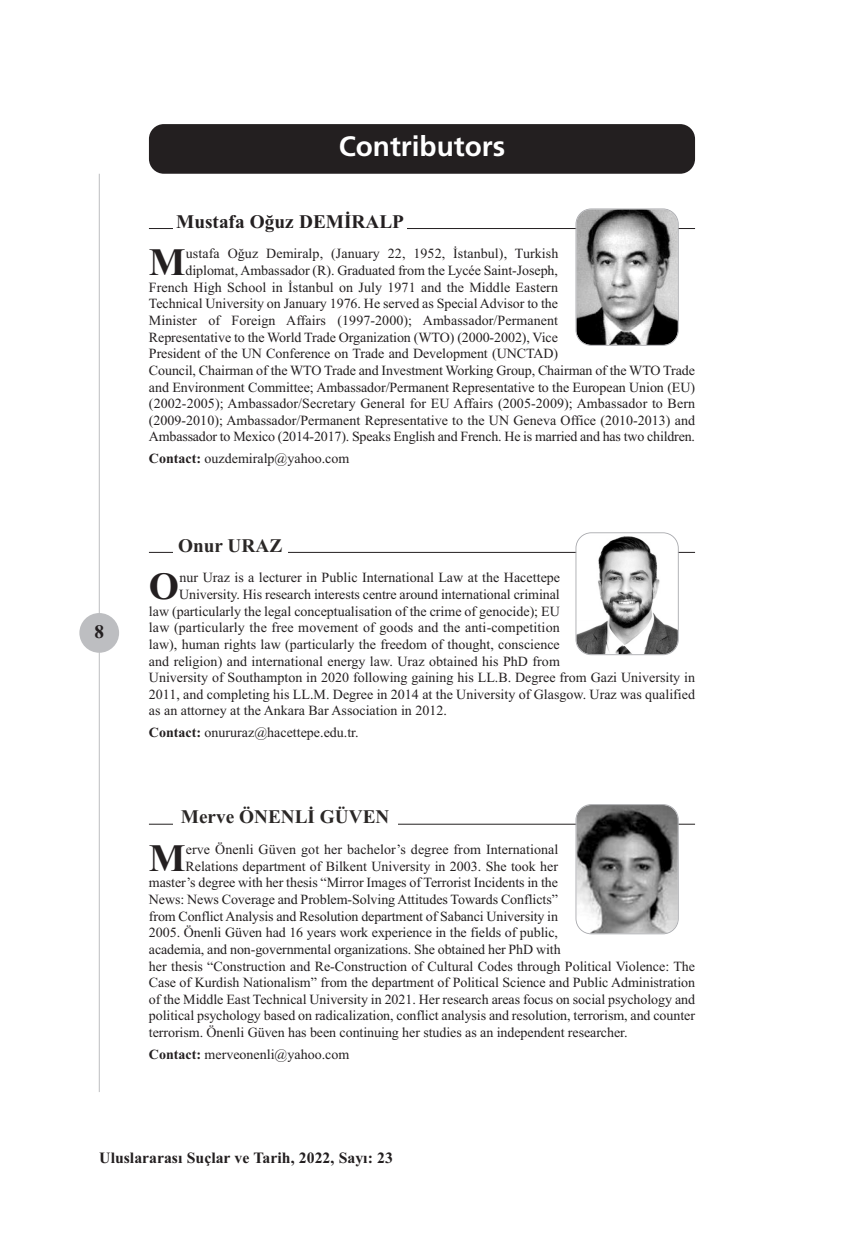
<style>
.page{position:relative;width:844px;height:1241px;background:#fff}
.page>*{position:absolute;margin:0;border:0;box-sizing:border-box;transform-origin:0 0}
.t1{font:700 38.85px "Times New Roman";color:#231f20}
.t2{font:700 28px "Frutiger LT Com";color:#fff}
.t3{font:700 19.25px "Times New Roman";color:#2a2726}
.t4{font:700 19.25px "Times New Roman";color:#231f20}
.t5{font:700 15.75px "Times New Roman";color:#231f20}
.t6{font:14px "Times New Roman";letter-spacing:-.005em;color:#231f20}
.s1{font-weight:700}
</style>
<div class="page">
<hr style="left:99px;top:174px;width:1px;height:917px;background:#bdbec1">
<div style="left:79px;top:613px;width:40px;height:39px;background:#bdbec1;border-radius:50%"></div>
<div style="left:149px;top:124px;width:545px;height:50px;background:#231f20;border-radius:15px"></div>
<hr style="left:149px;top:228px;width:545px;height:1px;background:#231f20">
<div style="left:173px;top:214px;width:234px;height:31px;background:#fff"></div>
<img style="left:576px;top:209px;width:101px;height:136px;border-radius:15px">
<div style="left:575px;top:208px;width:103px;height:138px;border:2px solid #a8a9ad;border-radius:16px"></div>
<hr style="left:149px;top:823px;width:545px;height:1px;background:#231f20">
<div style="left:173px;top:810px;width:224px;height:31px;background:#fff"></div>
<img style="left:576px;top:804px;width:101px;height:129px;border-radius:15px">
<div style="left:575px;top:804px;width:103px;height:130px;border:2px solid #a8a9ad;border-radius:16px"></div>
<hr style="left:149px;top:552px;width:545px;height:1px;background:#231f20">
<div style="left:173px;top:538px;width:114px;height:31px;background:#fff"></div>
<img style="left:576px;top:533px;width:101px;height:121px;border-radius:15px">
<div style="left:575px;top:532px;width:103px;height:123px;border:2px solid #a8a9ad;border-radius:16px"></div>
<h2 class="t2" style="left:338px;top:130px;width:168px">Contributors</h2>
<h3 class="t4" style="left:176px;top:215px;width:229px">Mustafa Oğuz DEMİRALP</h3>
<h1 class="t1" style="left:149px;top:249px;width:38px">M</h1>
<p class="t6" style="left:186px;top:248px;width:374px">ustafa Oğuz Demiralp, (January 22, 1952, İstanbul), Turkish</p>
<p class="t6" style="left:185px;top:265px;width:374px">diplomat, Ambassador (R). Graduated from the Lycée Saint-Joseph,</p>
<p class="t6" style="left:149px;top:282px;width:410px">French High School in İstanbul on July 1971 and the Middle Eastern</p>
<p class="t6" style="left:149px;top:298px;width:410px">Technical University on January 1976. He served as Special Advisor to the</p>
<p class="t6" style="left:149px;top:315px;width:410px">Minister of Foreign Affairs (1997-2000); Ambassador/Permanent</p>
<p class="t6" style="left:149px;top:332px;width:410px">Representative to the World Trade Organization (WTO) (2000-2002), Vice</p>
<p class="t6" style="left:149px;top:348px;width:410px">President of the UN Conference on Trade and Development (UNCTAD)</p>
<p class="t6" style="left:149px;top:365px;width:547px">Council, Chairman of the WTO Trade and Investment Working Group, Chairman of the WTO Trade</p>
<p class="t6" style="left:149px;top:382px;width:547px">and Environment Committee; Ambassador/Permanent Representative to the European Union (EU)</p>
<p class="t6" style="left:149px;top:398px;width:547px">(2002-2005); Ambassador/Secretary General for EU Affairs (2005-2009); Ambassador to Bern</p>
<p class="t6" style="left:149px;top:415px;width:547px">(2009-2010); Ambassador/Permanent Representative to the UN Geneva Office (2010-2013) and</p>
<p class="t6" style="left:149px;top:431px;width:547px">Ambassador to Mexico (2014-2017). Speaks English and French. He is married and has two children.</p>
<p class="t6" style="left:149px;top:453px;width:202px"><span class="s1">Contact:</span> ouzdemiralp@yahoo.com</p>
<h3 class="t4" style="left:94px;top:625px;width:11px">8</h3>
<h3 class="t3" style="left:178px;top:538px;width:105px">Onur URAZ</h3>
<h1 class="t1" style="left:149px;top:573px;width:32px">O</h1>
<p class="t6" style="left:179px;top:572px;width:382px">nur Uraz is a lecturer in Public International Law at the Hacettepe</p>
<p class="t6" style="left:179px;top:589px;width:382px">University. His research interests centre around international criminal</p>
<p class="t6" style="left:149px;top:605px;width:412px">law (particularly the legal conceptualisation of the crime of genocide); EU</p>
<p class="t6" style="left:149px;top:622px;width:412px">law (particularly the free movement of goods and the anti-competition</p>
<p class="t6" style="left:149px;top:639px;width:412px">law), human rights law (particularly the freedom of thought, conscience</p>
<p class="t6" style="left:149px;top:655px;width:412px">and religion) and international energy law. Uraz obtained his PhD from</p>
<p class="t6" style="left:149px;top:672px;width:547px">University of Southampton in 2020 following gaining his LL.B. Degree from Gazi University in</p>
<p class="t6" style="left:149px;top:689px;width:547px">2011, and completing his LL.M. Degree in 2014 at the University of Glasgow. Uraz was qualified</p>
<p class="t6" style="left:149px;top:705px;width:299px">as an attorney at the Ankara Bar Association in 2012.</p>
<p class="t6" style="left:149px;top:727px;width:211px"><span class="s1">Contact:</span> onururaz@hacettepe.edu.tr.</p>
<h3 class="t3" style="left:181px;top:810px;width:210px">Merve ÖNENLİ GÜVEN</h3>
<h1 class="t1" style="left:149px;top:844px;width:38px">M</h1>
<p class="t6" style="left:186px;top:844px;width:374px">erve Önenli Güven got her bachelor’s degree from International</p>
<p class="t6" style="left:185px;top:860px;width:374px">Relations department of Bilkent University in 2003. She took her</p>
<p class="t6" style="left:149px;top:877px;width:410px">master’s degree with her thesis “Mirror Images of Terrorist Incidents in the</p>
<p class="t6" style="left:149px;top:894px;width:410px">News: News Coverage and Problem-Solving Attitudes Towards Conflicts”</p>
<p class="t6" style="left:149px;top:910px;width:410px">from Conflict Analysis and Resolution department of Sabanci University in</p>
<p class="t6" style="left:149px;top:927px;width:410px">2005. Önenli Güven had 16 years work experience in the fields of public,</p>
<p class="t6" style="left:149px;top:944px;width:413px">academia, and non-governmental organizations. She obtained her PhD with</p>
<p class="t6" style="left:149px;top:960px;width:547px">her thesis “Construction and Re-Construction of Cultural Codes through Political Violence: The</p>
<p class="t6" style="left:149px;top:977px;width:547px">Case of Kurdish Nationalism” from the department of Political Science and Public Administration</p>
<p class="t6" style="left:149px;top:993px;width:547px">of the Middle East Technical University in 2021. Her research areas focus on social psychology and</p>
<p class="t6" style="left:149px;top:1010px;width:547px">political psychology based on radicalization, conflict analysis and resolution, terrorism, and counter</p>
<p class="t6" style="left:149px;top:1027px;width:480px">terrorism. Önenli Güven has been continuing her studies as an independent researcher.</p>
<p class="t6" style="left:149px;top:1048px;width:202px"><span class="s1">Contact:</span> merveonenli@yahoo.com</p>
<p class="t5" style="left:99px;top:1152px;width:295px">Uluslararası Suçlar ve Tarih, 2022, Sayı: 23</p>
</div>
